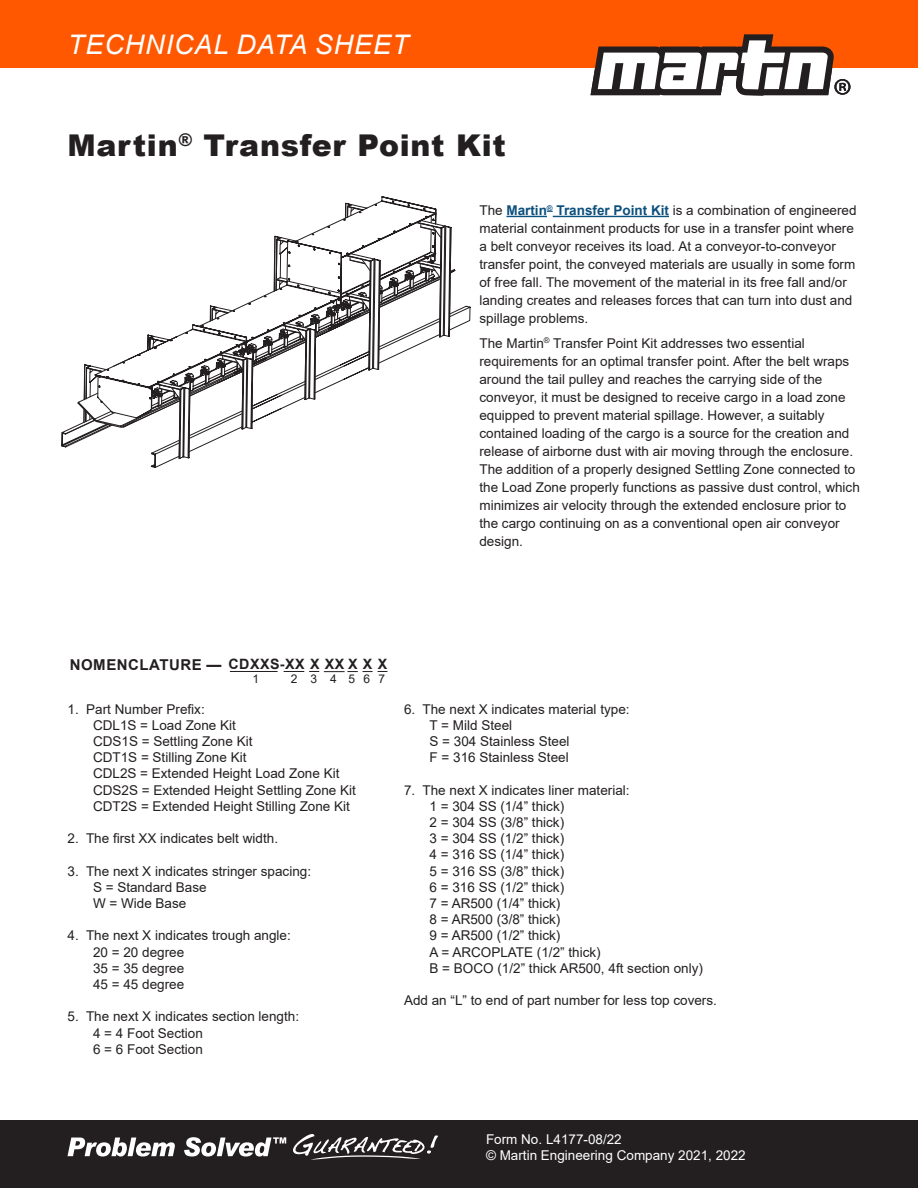
<style>
.page{position:relative;width:918px;height:1188px;background:#fff}
.page>*{position:absolute;margin:0;border:0;box-sizing:border-box;transform-origin:0 0}
.t1{font:900 30px "Arial";letter-spacing:.025em;color:#231f20}
.t2{font:italic 27px "Arial";letter-spacing:.035em;color:#fff}
.P_N{font:700 15px "Arial";letter-spacing:.035em;color:#231f20}
.P_N-2{font:700 14.25px "Arial";letter-spacing:.035em;color:#231f20}
.Intro{font:13.5px/16.2px "Arial";color:#231f20}
.t3{font:13.5px "Arial";color:#fff}
.t4{font:12px "Arial";color:#231f20}
.s1{font-weight:700;color:#0c507e}
</style>
<div class="page">
<div style="left:0;top:1120px;width:918px;height:68px;background:#231f20"></div>
<div style="left:0;top:0;width:918px;height:68px;background:#ff5800"></div>
<svg style="left:591px;top:34px;width:259px;height:62px"></svg>
<hr style="left:506px;top:216px;width:41px;height:1px;background:#0c507e">
<hr style="left:553px;top:216px;width:116px;height:1px;background:#0c507e">
<svg style="left:67px;top:1134px;width:371px;height:26px"></svg>
<svg style="left:274px;top:197px;width:168px;height:56px"></svg>
<svg style="left:210px;top:253px;width:246px;height:53px"></svg>
<svg style="left:62px;top:306px;width:408px;height:162px"></svg>
<hr style="left:230px;top:671px;width:48px;height:1px;background:#231f20">
<svg style="left:284px;top:671px;width:103px;height:1px"></svg>
<p class="t2" style="left:68px;top:27px;width:342px">TECHNICAL DATA SHEET</p>
<p class="t1" style="left:68px;top:124px;width:440px">Martin<sup>®</sup> Transfer Point Kit</p>
<p class="Intro" style="left:479px;top:201px;width:379px;line-height:18px">The <span class="s1">Martin</span><sup>®</sup> <span class="s1">Transfer Point Kit</span> is a combination of engineered material containment products for use in a transfer point where a belt conveyor receives its load. At a conveyor-to-conveyor transfer point, the conveyed materials are usually in some form of free fall. The movement of the material in its free fall and/or landing creates and releases forces that can turn into dust and spillage problems.</p>
<p class="Intro" style="left:479px;top:334px;width:382px;line-height:18px">The Martin<sup>®</sup> Transfer Point Kit addresses two essential requirements for an optimal transfer point. After the belt wraps around the tail pulley and reaches the carrying side of the conveyor, it must be designed to receive cargo in a load zone equipped to prevent material spillage. However, a suitably contained loading of the cargo is a source for the creation and release of airborne dust with air moving through the enclosure.<br>The addition of a properly designed Settling Zone connected to the Load Zone properly functions as passive dust control, which minimizes air velocity through the extended enclosure prior to the cargo continuing on as a conventional open air conveyor design.</p>
<p class="P_N" style="left:70px;top:654px;width:153px">NOMENCLATURE —</p>
<p class="P_N-2" style="left:228px;top:654px;width:160px">CDXXS-XX X XX X X X</p>
<p class="t4" style="left:252px;top:670px;width:8px">1</p>
<p class="t4" style="left:291px;top:670px;width:8px">2</p>
<p class="t4" style="left:311px;top:670px;width:8px">3</p>
<p class="t4" style="left:330px;top:670px;width:8px">4</p>
<p class="t4" style="left:349px;top:670px;width:8px">5</p>
<p class="t4" style="left:364px;top:670px;width:8px">6</p>
<p class="t4" style="left:378px;top:670px;width:8px">7</p>
<p class="Intro" style="left:68px;top:701px;width:139px">1. Part Number Prefix:</p>
<p class="Intro" style="left:93px;top:717px;width:265px">CDL1S = Load Zone Kit<br>CDS1S = Settling Zone Kit<br>CDT1S = Stilling Zone Kit<br>CDL2S = Extended Height Load Zone Kit<br>CDS2S = Extended Height Settling Zone Kit<br>CDT2S = Extended Height Stilling Zone Kit</p>
<p class="Intro" style="left:68px;top:830px;width:212px">2. The first XX indicates belt width.</p>
<p class="Intro" style="left:68px;top:863px;width:245px">3. The next X indicates stringer spacing:</p>
<p class="Intro" style="left:93px;top:879px;width:115px">S = Standard Base</p>
<p class="Intro" style="left:93px;top:895px;width:95px">W = Wide Base</p>
<p class="Intro" style="left:68px;top:927px;width:225px">4. The next X indicates trough angle:</p>
<p class="Intro" style="left:93px;top:944px;width:93px;text-align:justify">20 = 20 degree 35 = 35 degree 45 = 45 degree</p>
<p class="Intro" style="left:68px;top:1008px;width:233px">5. The next X indicates section length:</p>
<p class="Intro" style="left:93px;top:1025px;width:111px">4 = 4 Foot Section</p>
<p class="Intro" style="left:93px;top:1041px;width:111px">6 = 6 Foot Section</p>
<p class="Intro" style="left:404px;top:701px;width:227px">6. The next X indicates material type:</p>
<p class="Intro" style="left:430px;top:717px;width:141px">T = Mild Steel<br>S = 304 Stainless Steel<br>F = 316 Stainless Steel</p>
<p class="Intro" style="left:404px;top:782px;width:227px">7. The next X indicates liner material:</p>
<p class="Intro" style="left:430px;top:798px;width:275px">1 = 304 SS (1/4” thick)<br>2 = 304 SS (3/8” thick)<br>3 = 304 SS (1/2” thick)<br>4 = 316 SS (1/4” thick)<br>5 = 316 SS (3/8” thick)<br>6 = 316 SS (1/2” thick)<br>7 = AR500 (1/4” thick)<br>8 = AR500 (3/8” thick)<br>9 = AR500 (1/2” thick)<br>A = ARCOPLATE (1/2” thick)<br>B = BOCO (1/2” thick AR500, 4ft section only)</p>
<p class="Intro" style="left:404px;top:992px;width:314px">Add an “L” to end of part number for less top covers.</p>
<p class="t3" style="left:486px;top:1130px;width:137px">Form No. L4177-08/22</p>
<p class="t3" style="left:486px;top:1146px;width:261px">© Martin Engineering Company 2021, 2022</p>
<p class="t3" style="left:400px;top:1146px;width:260px">© Martin Engineering Company 1944, 2011</p>
</div>
